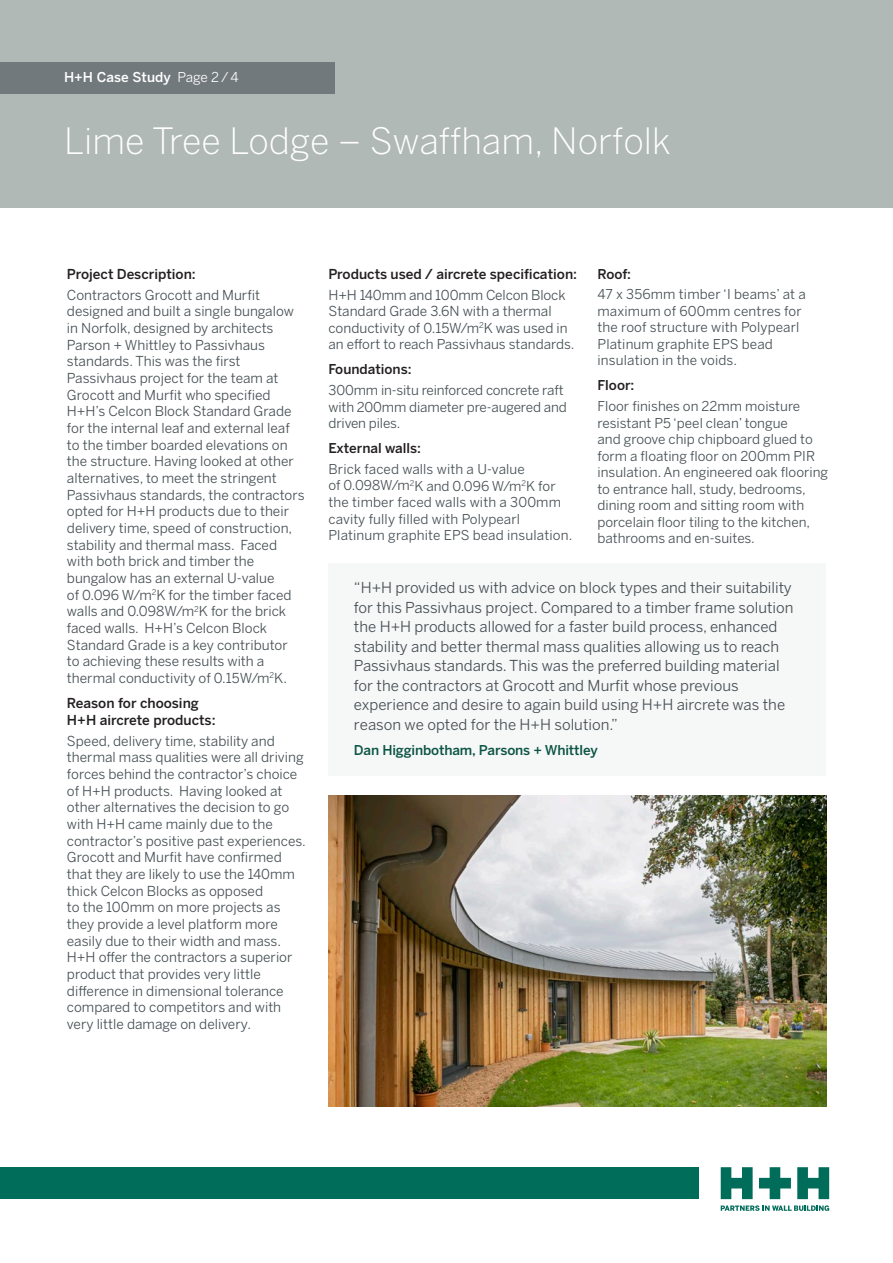
<style>
.page{position:relative;width:893px;height:1263px;background:#fff}
.page>*{position:absolute;margin:0;border:0;box-sizing:border-box;transform-origin:0 0}
.t1{font:300 36px "Benton Sans";color:#fff}
._4_body_text_8_11{font:15px/19.5px "Benton Sans";color:#444e52}
._4_body_text_8_11-2{font:13.65px/16.6px "Benton Sans";color:#444e52}
._4_body_text_8_11-3{font:500 13.65px/16.6px "Benton Sans";color:#231f20}
._4_body_text_8_11-4{font:13.5px/16.5px "Benton Sans";color:#444e52}
._4_body_text_8_11-5{font:500 13.5px "Benton Sans";color:#231f20}
._4_body_text_8_11-6{font:500 13.5px "Benton Sans";letter-spacing:-.01em;color:#0b5444}
.t2{font:500 13.5px "Benton Sans";color:#fff}
.s1{font-weight:400}
.s2{font-size:13.5px}
</style>
<div class="page">
<div style="left:0;top:0;width:893px;height:208px;background:#b1b9b7"></div>
<div style="left:0;top:63px;width:335px;height:31px;background:#72797d"></div>
<div style="left:328px;top:563px;width:498px;height:213px;background:#f6f7f7"></div>
<img style="left:328px;top:795px;width:498px;height:312px">
<div style="left:0;top:1168px;width:699px;height:31px;background:#006c5a"></div>
<svg style="left:721px;top:1205px;width:108px;height:6px"></svg>
<svg style="left:721px;top:1167px;width:32px;height:32px"></svg>
<svg style="left:797px;top:1167px;width:32px;height:32px"></svg>
<svg style="left:759px;top:1167px;width:32px;height:32px"></svg>
<p class="t2" style="left:64px;top:69px;width:176px">H+H Case Study <span class="s1">Page 2 / 4</span></p>
<h1 class="t1" style="left:64px;top:120px;width:608px">Lime Tree Lodge – Swaffham, Norfolk</h1>
<p class="_4_body_text_8_11-3" style="left:67px;top:265px;width:130px">Project Description:</p>
<p class="_4_body_text_8_11-2" style="left:67px;top:286px;width:239px">Contractors Grocott and Murfit designed and built a single bungalow in Norfolk, designed by architects Parson + Whittley to Passivhaus standards. This was the first Passivhaus project for the team at Grocott and Murfit who specified H+H’s Celcon Block Standard Grade for the internal leaf and external leaf to the timber boarded elevations on the structure. Having looked at other alternatives, to meet the stringent Passivhaus standards, the contractors opted for H+H products due to their delivery time, speed of construction, stability and thermal mass. Faced with both brick and timber the bungalow has an external U-value<br>of 0.096 W/m<sup>2</sup>K for the timber faced walls and 0.098W/m<sup>2</sup>K for the brick faced walls. H+H’s Celcon Block Standard Grade is a key contributor<br>to achieving these results with a thermal conductivity of 0.15W/m<sup>2</sup>K.</p>
<p class="_4_body_text_8_11-3" style="left:67px;top:695px;width:150px">Reason for choosing<br>H+H aircrete products:</p>
<p class="_4_body_text_8_11-2" style="left:67px;top:732px;width:240px">Speed, delivery time, stability and thermal mass qualities were all driving forces behind the contractor’s choice of H+H products. Having looked at other alternatives the decision to go with H+H came mainly due to the contractor’s positive past experiences.<br>Grocott and Murfit have confirmed that they are likely to use the 140mm thick Celcon Blocks as opposed<br>to the 100mm on more projects as they provide a level platform more easily due to their width and mass.<br>H+H offer the contractors a superior product that provides very little difference in dimensional tolerance compared to competitors and with very little damage on delivery.</p>
<p class="_4_body_text_8_11-3" style="left:328px;top:265px;width:250px">Products used / aircrete specification:</p>
<p class="_4_body_text_8_11-2" style="left:328px;top:286px;width:241px">H+H 140mm and 100mm Celcon Block<br>Standard Grade 3.6N with a thermal conductivity of 0.15W/m<sup>2</sup>K was used <span class="s2">in</span></p>
<p class="_4_body_text_8_11-4" style="left:328px;top:336px;width:247px">an effort to reach Passivhaus standards.</p>
<p class="_4_body_text_8_11-5" style="left:328px;top:361px;width:85px">Foundations:</p>
<p class="_4_body_text_8_11-4" style="left:328px;top:382px;width:240px">300mm in-situ reinforced concrete raft with 200mm diameter pre-augered and driven piles.</p>
<p class="_4_body_text_8_11-5" style="left:328px;top:440px;width:94px">External walls:</p>
<p class="_4_body_text_8_11-4" style="left:328px;top:461px;width:245px">Brick faced walls with a U-value<br>of 0.098W/m<sup>2</sup>K and 0.096 W/m<sup>2</sup>K for the timber faced walls with a 300mm cavity fully filled with Polypearl Platinum graphite EPS bead insulation.</p>
<p class="_4_body_text_8_11-5" style="left:597px;top:266px;width:35px">Roof:</p>
<p class="_4_body_text_8_11-4" style="left:597px;top:286px;width:210px">47 x 356mm timber ‘I beams’ at a maximum of 600mm centres for the roof structure with Polypearl<br>Platinum graphite EPS bead insulation in the voids.</p>
<p class="_4_body_text_8_11-5" style="left:597px;top:377px;width:38px">Floor:</p>
<p class="_4_body_text_8_11-4" style="left:597px;top:398px;width:232px">Floor finishes on 22mm moisture resistant P5 ‘peel clean’ tongue<br>and groove chip chipboard glued to form a floating floor on 200mm PIR insulation. An engineered oak flooring to entrance hall, study, bedrooms, dining room and sitting room with porcelain floor tiling to the kitchen, bathrooms and en-suites.</p>
<p class="_4_body_text_8_11" style="left:354px;top:578px;width:441px">“H+H provided us with advice on block types and their suitability for this Passivhaus project. Compared to a timber frame solution the H+H products allowed for a faster build process, enhanced stability and better thermal mass qualities allowing us to reach Passivhaus standards. This was the preferred building material for the contractors at Grocott and Murfit whose previous experience and desire to again build using H+H aircrete was the reason we opted for the H+H solution.”</p>
<p class="_4_body_text_8_11-6" style="left:354px;top:742px;width:246px">Dan Higginbotham, Parsons + Whittley</p>
</div>
